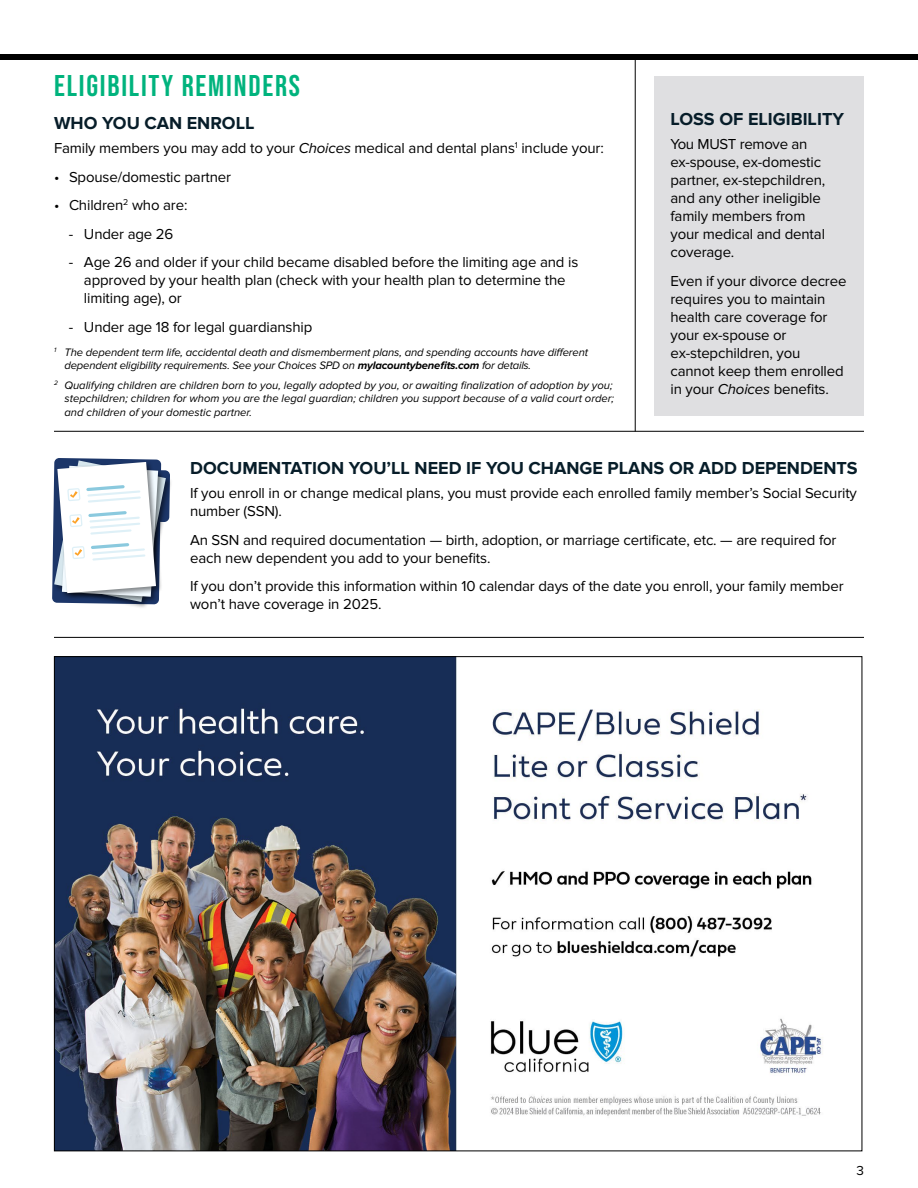
<style>
.page{position:relative;width:918px;height:1188px;background:#fff}
.page>*{position:absolute;margin:0;border:0;box-sizing:border-box;transform-origin:0 0}
.t1{font:30px "Bebas Neue";letter-spacing:.06em;color:#00b37d}
.t2{font:700 18px "Proxima Nova";color:#071d29}
.t3{font:15px/18px "Proxima Nova";letter-spacing:-.01em;color:#000}
.t4{font:13.5px "Proxima Nova";color:#000}
.t5{font:italic 11.25px/13.5px "Proxima Nova";color:#000}
.s1{font-style:italic}
.s2{font-weight:700}
</style>
<div class="page">
<div style="left:654px;top:76px;width:210px;height:340px;background:#dfdfe1"></div>
<hr style="left:635px;top:58px;width:1px;height:373px;background:#000">
<hr style="left:54px;top:431px;width:810px;height:1px;background:#000">
<hr style="left:54px;top:637px;width:810px;height:1px;background:#000">
<div style="left:0;top:54px;width:918px;height:6px;background:#000"></div>
<img style="left:56px;top:658px;width:767px;height:491px">
<div style="left:52px;top:459px;width:121px;height:150px;background:#000;opacity:.47"></div>
<svg style="left:52px;top:458px;width:118px;height:146px"></svg>
<h1 class="t1" style="left:54px;top:69px;width:248px">ELIGIBILITY REMINDERS</h1>
<p class="t2" style="left:54px;top:113px;width:202px">WHO YOU CAN ENROLL</p>
<p class="t3" style="left:54px;top:139px;width:551px">Family members you may add to your <span class="s1">Choices</span> medical and dental plans<sup>1</sup> include your:</p>
<p class="t3" style="left:54px;top:168px;width:179px">• Spouse/domestic partner</p>
<p class="t3" style="left:54px;top:196px;width:135px">• Children<sup>2</sup> who are:</p>
<p class="t3" style="left:69px;top:225px;width:106px">- Under age 26</p>
<p class="t3" style="left:84px;top:253px;width:496px;text-indent:-15px">- Age 26 and older if your child became disabled before the limiting age and is approved by your health plan (check with your health plan to determine the limiting age), or</p>
<p class="t3" style="left:69px;top:318px;width:245px">- Under age 18 for legal guardianship</p>
<p class="t5" style="left:65px;top:345px;width:525px;text-indent:-11px"><sup>1</sup> The dependent term life, accidental death and dismemberment plans, and spending accounts have different dependent eligibility requirements. See your Choices SPD on <span class="s2">mylacountybenefits.com</span> for details.</p>
<p class="t5" style="left:65px;top:378px;width:551px;text-indent:-11px"><sup>2</sup> Qualifying children are children born to you, legally adopted by you, or awaiting finalization of adoption by you; stepchildren; children for whom you are the legal guardian; children you support because of a valid court order; and children of your domestic partner.</p>
<p class="t2" style="left:670px;top:109px;width:175px">LOSS OF ELIGIBILITY</p>
<p class="t3" style="left:670px;top:136px;width:156px">You MUST remove an ex-spouse, ex-domestic partner, ex-stepchildren, and any other ineligible family members from your medical and dental coverage.</p>
<p class="t3" style="left:670px;top:272px;width:178px">Even if your divorce decree requires you to maintain health care coverage for your ex-spouse or ex-stepchildren, you cannot keep them enrolled in your <span class="s1">Choices</span> benefits.</p>
<p class="t2" style="left:190px;top:458px;width:669px">DOCUMENTATION YOU’LL NEED IF YOU CHANGE PLANS OR ADD DEPENDENTS</p>
<p class="t3" style="left:190px;top:484px;width:668px">If you enroll in or change medical plans, you must provide each enrolled family member’s Social Security number (SSN).</p>
<p class="t3" style="left:190px;top:531px;width:648px">An SSN and required documentation — birth, adoption, or marriage certificate, etc. — are required for each new dependent you add to your benefits.</p>
<p class="t3" style="left:190px;top:577px;width:655px">If you don’t provide this information within 10 calendar days of the date you enroll, your family member won’t have coverage in 2025.</p>
<p class="t4" style="left:856px;top:1162px;width:9px">3</p>
</div>
